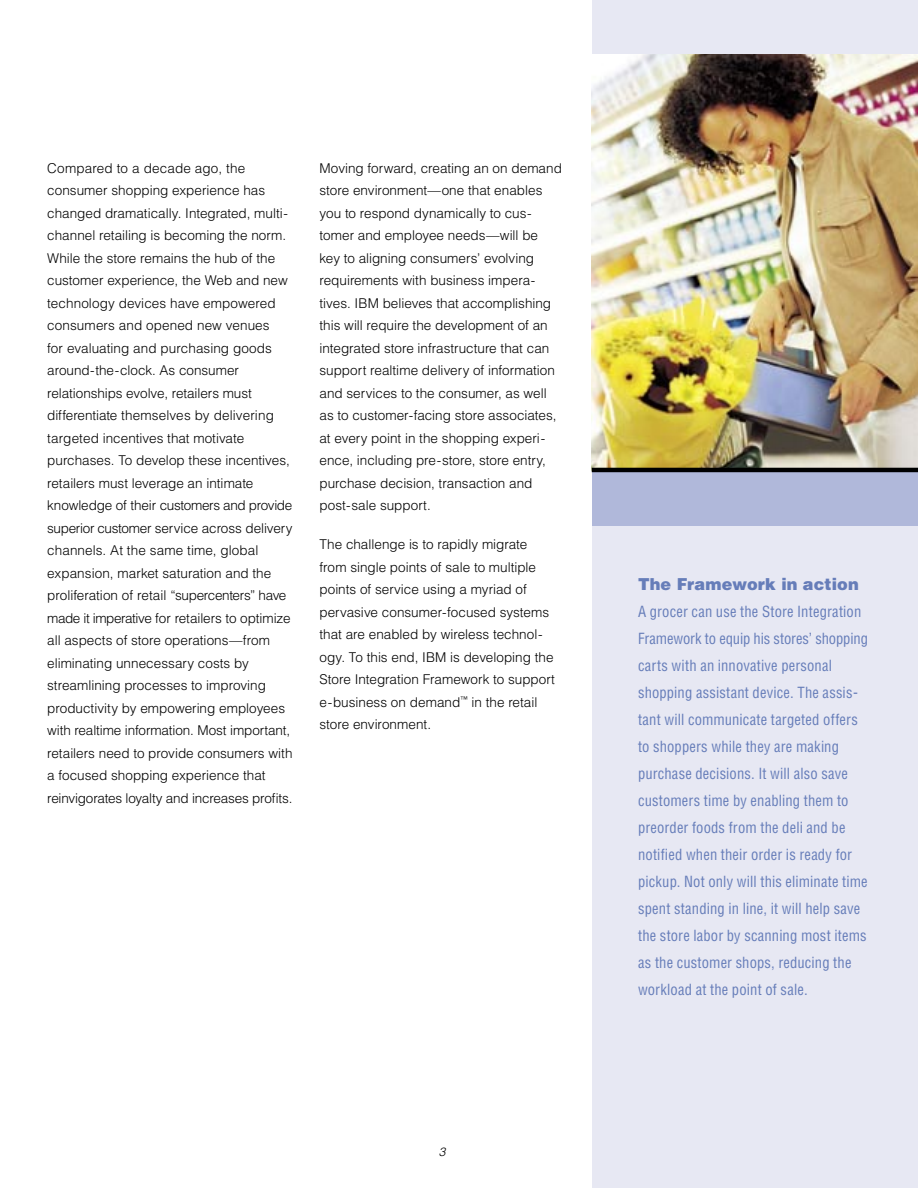
<style>
.page{position:relative;width:918px;height:1188px;background:#fff}
.page>*{position:absolute;margin:0;border:0;box-sizing:border-box;transform-origin:0 0}
.t1{font:900 16.5px "IBM Helv";letter-spacing:.005em;color:#667db9}
.t2{font:condensed 15px/27px "IBM Helv";letter-spacing:.01em;color:#667db9}
.t3{font:300 13.5px/22.5px "IBM Helv";color:#000}
.t4{font:italic 300 12px "IBM Helv";color:#000}
</style>
<div class="page">
<div style="left:592px;top:0;width:326px;height:1188px;background:#e7e8f3"></div>
<div style="left:592px;top:472px;width:326px;height:54px;background:#b0b8da"></div>
<img style="left:592px;top:54px;width:326px;height:414px">
<hr style="left:592px;top:468px;width:326px;height:4px;background:#000">
<p class="t3" style="left:47px;top:156px;width:247px">Compared to a decade ago, the consumer shopping experience has changed dramatically. Integrated, multi&shy;channel retailing is becoming the norm.<br>While the store remains the hub of the customer experience, the Web and new technology devices have empowered consumers and opened new venues<br>for evaluating and purchasing goods around-the-clock. As consumer relationships evolve, retailers must differentiate themselves by delivering targeted incentives that motivate purchases. To develop these incentives, retailers must leverage an intimate knowledge of their customers and provide superior customer service across delivery channels. At the same time, global expansion, market saturation and the proliferation of retail “supercenters” have made it imperative for retailers to optimize all aspects of store operations—from eliminating unnecessary costs by streamlining processes to improving productivity by empowering employees with realtime information. Most important, retailers need to provide consumers with a focused shopping experience that reinvigorates loyalty and increases profits.</p>
<p class="t3" style="left:320px;top:156px;width:244px">Moving forward, creating an on demand store environment—one that enables you to respond dynamically to cus&shy;tomer and employee needs—will be key to aligning consumers’ evolving requirements with business impera&shy;tives. IBM believes that accomplishing this will require the development of an integrated store infrastructure that can support realtime delivery of information and services to the consumer, as well as to customer-facing store associates, at every point in the shopping experi&shy;ence, including pre-store, store entry, purchase decision, transaction and post-sale support.</p>
<p class="t3" style="left:320px;top:533px;width:237px">The challenge is to rapidly migrate from single points of sale to multiple points of service using a myriad of pervasive consumer-focused systems that are enabled by wireless technol&shy;ogy. To this end, IBM is developing the Store Integration Framework to support e-business on demand<sup>™</sup> in the retail store environment.</p>
<p class="t4" style="left:439px;top:1144px;width:8px">3</p>
<p class="t1" style="left:638px;top:574px;width:222px">The Framework in action</p>
<p class="t2" style="left:638px;top:598px;width:231px">A grocer can use the Store Integration Framework to equip his stores’ shopping carts with an innovative personal shopping assistant device. The assis&shy;tant will communicate targeted offers to shoppers while they are making purchase decisions. It will also save customers time by enabling them to preorder foods from the deli and be notified when their order is ready for pickup. Not only will this eliminate time spent standing in line, it will help save the store labor by scanning most items as the customer shops, reducing the workload at the point of sale.</p>
</div>
